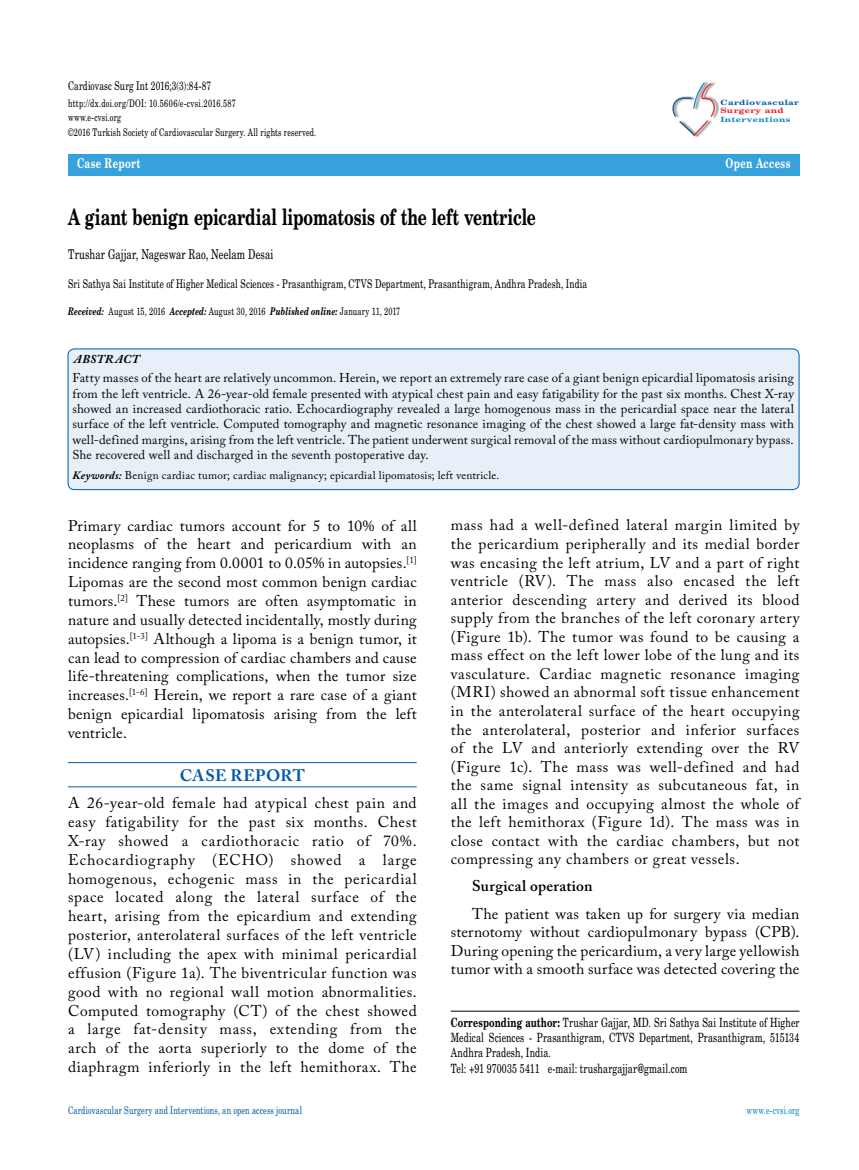
<style>
.page{position:relative;width:859px;height:1170px;background:#fff}
.page>*{position:absolute;margin:0;border:0;box-sizing:border-box;transform-origin:0 0}
.t1{font:22.5px "Madison Bold Tr";letter-spacing:-.005em;color:#000}
.t2{font:700 16.5px "Adobe Caslon Pro";letter-spacing:.02em;color:#005baa}
.t3{font:15.45px/18.9px "Adobe Caslon Pro";letter-spacing:.025em;color:#000;text-align:justify}
.t4{font:600 15.45px "Adobe Caslon Pro";letter-spacing:.02em;color:#000}
.t5{font:13.5px "Madison Tr";letter-spacing:.01em;color:#000}
.t6{font:13.5px "Madison Bold Tr";letter-spacing:.025em;color:#fff}
.t7{font:12.75px/15.3px "Adobe Caslon Pro";letter-spacing:.015em;color:#000;text-align:justify}
.t8{font:12.75px/15.3px "Madison Tr";letter-spacing:.01em;color:#000}
.t9{font:12px "Madison Tr";letter-spacing:.01em;color:#000}
.t10{font:italic 700 12px "Adobe Caslon Pro";letter-spacing:.04em;color:#000}
.t11{font:11.25px "Adobe Caslon Pro";letter-spacing:.015em;color:#000}
.t12{font:10.5px/14.7px "Madison Tr";letter-spacing:.02em;color:#000}
.t13{font:10.5px "Madison Tr";letter-spacing:.015em;color:#005baa}
.t14{font:10.5px "Madison Tr";letter-spacing:.015em;color:#0089cf}
.t15{font:7.35px "Madison Bold Tr";letter-spacing:.03em;color:#005baa;scale:1.8 1}
.t16{font:7.35px "Madison Bold Tr";letter-spacing:.03em;color:#0089cf;scale:1.8 1}
.t17{font:7.35px "Madison Bold Tr";letter-spacing:.03em;color:#ed1d24;scale:1.8 1}
.s1{font-family:"Madison Bold Italic Tr"}
.s2{font-weight:700;font-style:italic}
.s3{font-family:"Madison Bold Tr"}
</style>
<div class="page">
<img style="left:694px;top:81px;width:25px;height:56px">
<svg style="left:672px;top:82px;width:44px;height:54px"></svg>
<div style="left:68px;top:154px;width:731px;height:22px;background:#35a2db"></div>
<hr style="left:451px;top:1010px;width:348px;height:1px;background:#000">
<div style="left:68px;top:349px;width:731px;height:140px;background:#e7eff9;border-radius:6px"></div>
<div style="left:68px;top:349px;width:731px;height:141px;border:1px solid #005baa;border-radius:6px"></div>
<hr style="left:68px;top:762px;width:349px;height:1px;background:#005baa">
<hr style="left:68px;top:786px;width:349px;height:1px;background:#005baa">
<p class="t9" style="left:68px;top:78px;width:145px">Cardiovasc Surg Int 2016;3(3):84-87</p>
<p class="t12" style="left:68px;top:95px;width:250px">http://dx.doi.org/DOI: 10.5606/e-cvsi.2016.587<br>www.e-cvsi.org<br>©2016 Turkish Society of Cardiovascular Surgery. All rights reserved.</p>
<p class="t15" style="left:720px;top:97px;width:45px">Cardiovascular</p>
<p class="t17" style="left:720px;top:106px;width:37px">Surgery and</p>
<p class="t16" style="left:720px;top:115px;width:40px">Interventions</p>
<p class="t6" style="left:77px;top:155px;width:65px">Case Report</p>
<p class="t6" style="left:725px;top:155px;width:66px">Open Access</p>
<h1 class="t1" style="left:68px;top:202px;width:469px">A giant benign epicardial lipomatosis of the left ventricle</h1>
<p class="t5" style="left:68px;top:245px;width:207px">Trushar Gajjar, Nageswar Rao, Neelam Desai</p>
<p class="t9" style="left:68px;top:276px;width:521px">Sri Sathya Sai Institute of Higher Medical Sciences - Prasanthigram, CTVS Department, Prasanthigram, Andhra Pradesh, India</p>
<p class="t12" style="left:68px;top:304px;width:334px"><span class="s1">Received:</span> August 15, 2016 <span class="s1">Accepted:</span> August 30, 2016 <span class="s1">Published online:</span> January 11, 2017</p>
<p class="t10" style="left:74px;top:351px;width:67px">ABSTRACT</p>
<p class="t7" style="left:72px;top:370px;width:723px">Fatty masses of the heart are relatively uncommon. Herein, we report an extremely rare case of a giant benign epicardial lipomatosis arising from the left ventricle. A 26-year-old female presented with atypical chest pain and easy fatigability for the past six months. Chest X-ray showed an increased cardiothoracic ratio. Echocardiography revealed a large homogenous mass in the pericardial space near the lateral surface of the left ventricle. Computed tomography and magnetic resonance imaging of the chest showed a large fat-density mass with well-defined margins, arising from the left ventricle. The patient underwent surgical removal of the mass without cardiopulmonary bypass.<br>She recovered well and discharged in the seventh postoperative day.</p>
<p class="t11" style="left:72px;top:468px;width:428px"><span class="s2">Keywords:</span> Benign cardiac tumor; cardiac malignancy; epicardial lipomatosis; left ventricle.</p>
<p class="t3" style="left:68px;top:515px;width:350px">Primary cardiac tumors account for 5 to 10% of all neoplasms of the heart and pericardium with an incidence ranging from 0.0001 to 0.05% in autopsies.<sup>[1] </sup>Lipomas are the second most common benign cardiac tumors.<sup>[2]</sup> These tumors are often asymptomatic in nature and usually detected incidentally, mostly during autopsies.<sup>[1-3]</sup> Although a lipoma is a benign tumor, it can lead to compression of cardiac chambers and cause life-threatening complications, when the tumor size increases.<sup>[1-6]</sup> Herein, we report a rare case of a giant benign epicardial lipomatosis arising from the left ventricle.</p>
<p class="t2" style="left:180px;top:765px;width:127px">CASE REPORT</p>
<p class="t3" style="left:68px;top:793px;width:350px">A 26-year-old female had atypical chest pain and easy fatigability for the past six months. Chest X-ray showed a cardiothoracic ratio of 70%.<br>Echocardiography (ECHO) showed a large homogenous, echogenic mass in the pericardial space located along the lateral surface of the heart, arising from the epicardium and extending posterior, anterolateral surfaces of the left ventricle (LV) including the apex with minimal pericardial effusion (Figure 1a). The biventricular function was good with no regional wall motion abnormalities.<br>Computed tomography (CT) of the chest showed a large fat-density mass, extending from the arch of the aorta superiorly to the dome of the diaphragm inferiorly in the left hemithorax. The</p>
<p class="t3" style="left:451px;top:516px;width:350px">mass had a well-defined lateral margin limited by the pericardium peripherally and its medial border was encasing the left atrium, LV and a part of right ventricle (RV). The mass also encased the left anterior descending artery and derived its blood supply from the branches of the left coronary artery (Figure 1b). The tumor was found to be causing a mass effect on the left lower lobe of the lung and its vasculature. Cardiac magnetic resonance imaging (MRI) showed an abnormal soft tissue enhancement in the anterolateral surface of the heart occupying the anterolateral, posterior and inferior surfaces of the LV and anteriorly extending over the RV (Figure 1c). The mass was well-defined and had the same signal intensity as subcutaneous fat, in all the images and occupying almost the whole of the left hemithorax (Figure 1d). The mass was in close contact with the cardiac chambers, but not compressing any chambers or great vessels.</p>
<p class="t4" style="left:472px;top:877px;width:122px">Surgical operation</p>
<p class="t3" style="left:451px;top:903px;width:350px;text-indent:21px">The patient was taken up for surgery via median sternotomy without cardiopulmonary bypass (CPB).<br>During opening the pericardium, a very large yellowish tumor with a smooth surface was detected covering the</p>
<p class="t8" style="left:451px;top:1014px;width:350px"><span class="s3">Corresponding author:</span> Trushar Gajjar, MD. Sri Sathya Sai Institute of Higher Medical Sciences - Prasanthigram, CTVS Department, Prasanthigram, 515134<br>Andhra Pradesh, India.<br>Tel: +91 970035 5411 e-mail: trushargajjar@gmail.com</p>
<p class="t13" style="left:68px;top:1103px;width:235px">Cardiovascular Surgery and Interventions, an open access journal</p>
<p class="t14" style="left:746px;top:1103px;width:55px">www.e-cvsi.org</p>
</div>
